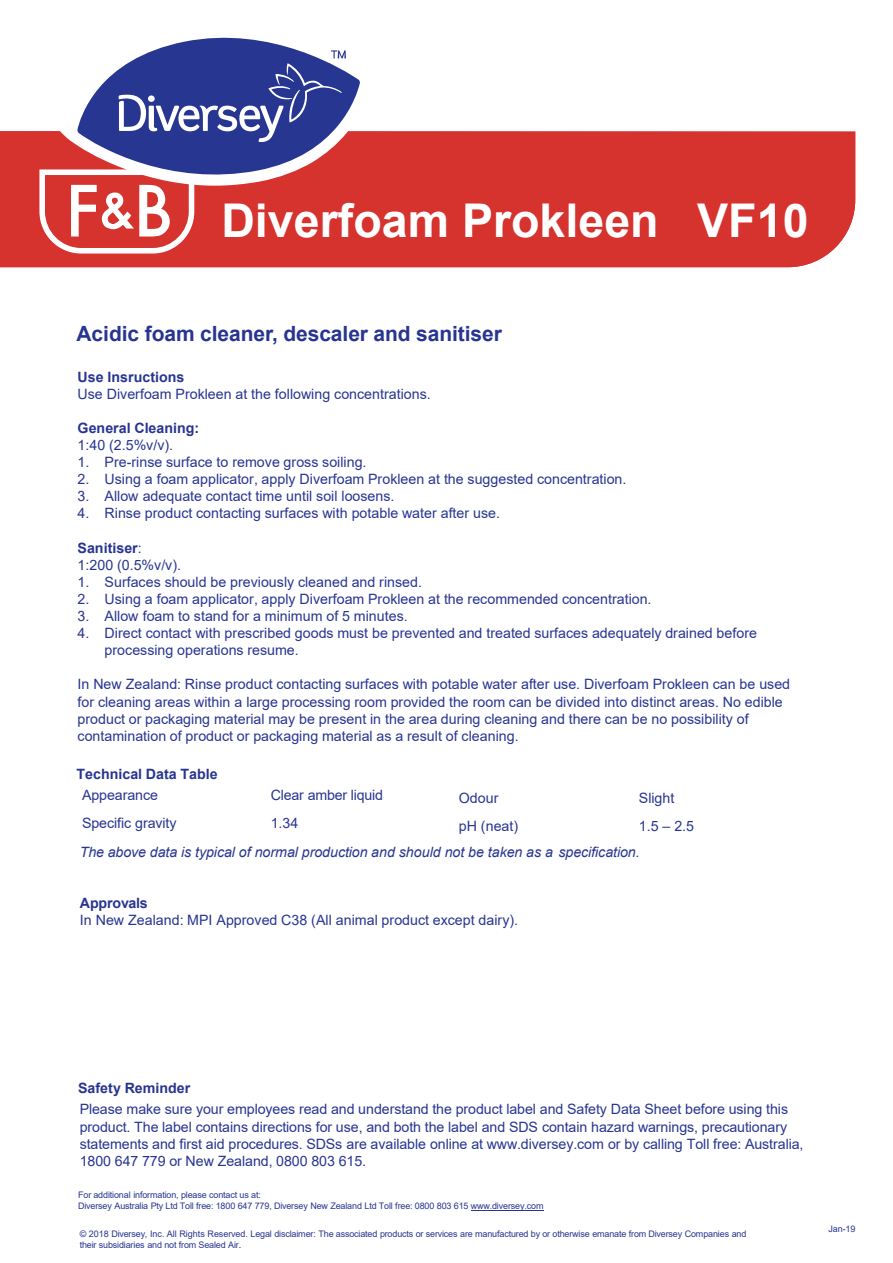
<style>
.page{position:relative;width:893px;height:1263px;background:#fff}
.page>*{position:absolute;margin:0;border:0;box-sizing:border-box;transform-origin:0 0}
.t1{font:700 46.5px "Arial";color:#fff}
.t2{font:700 21px "Arial";letter-spacing:-.005em;color:#273591}
.t3{font:14.25px/17.1px "Arial";color:#273591}
.t4{font:700 14.25px "Arial";color:#273591}
.t5{font:italic 14.25px "Arial";letter-spacing:-.005em;color:#273591}
.t6{font:9px/10.8px "Arial";letter-spacing:-.015em;color:#273591}
.s1{font-weight:400}
.s2{color:#000}
</style>
<div class="page">
<div style="left:0;top:131px;width:855px;height:136px;background:#d6322e"></div>
<svg style="left:39px;top:169px;width:155px;height:85px"></svg>
<svg style="left:58px;top:131px;width:317px;height:55px;background:#db4d49"></svg>
<svg style="left:77px;top:37px;width:283px;height:150px"></svg>
<svg style="left:119px;top:50px;width:227px;height:92px;background:#4c58a3"></svg>
<hr style="left:471px;top:1210px;width:72px;height:1px;background:#273591">
<p class="t1" style="left:221px;top:188px;width:588px">Diverfoam Prokleen VF10</p>
<p class="t2" style="left:77px;top:319px;width:427px">Acidic foam cleaner, descaler and sanitiser</p>
<p class="t4" style="left:78px;top:367px;width:108px">Use Insructions</p>
<p class="t3" style="left:78px;top:385px;width:354px">Use Diverfoam Prokleen at the following concentrations.</p>
<p class="t4" style="left:78px;top:418px;width:123px">General Cleaning:</p>
<p class="t3" style="left:78px;top:436px;width:97px">1:40 (2.5%v/v).</p>
<p class="t3" style="left:78px;top:454px;width:290px">1. Pre-rinse surface to remove gross soiling.</p>
<p class="t3" style="left:78px;top:471px;width:550px">2. Using a foam applicator, apply Diverfoam Prokleen at the suggested concentration.</p>
<p class="t3" style="left:78px;top:488px;width:318px">3. Allow adequate contact time until soil loosens.</p>
<p class="t3" style="left:78px;top:505px;width:424px">4. Rinse product contacting surfaces with potable water after use.</p>
<p class="t4" style="left:78px;top:538px;width:66px">Sanitiser<span class="s1">:</span></p>
<p class="t3" style="left:78px;top:556px;width:105px">1:200 (0.5%v/v).</p>
<p class="t3" style="left:78px;top:573px;width:346px">1. Surfaces should be previously cleaned and rinsed.</p>
<p class="t3" style="left:78px;top:590px;width:575px">2. Using a foam applicator, apply Diverfoam Prokleen at the recommended concentration.</p>
<p class="t3" style="left:78px;top:607px;width:332px">3. Allow foam to stand for a minimum of 5 minutes.</p>
<p class="t3" style="left:105px;top:625px;width:654px;text-indent:-27px">4. Direct contact with prescribed goods must be prevented and treated surfaces adequately drained before processing operations resume.</p>
<p class="t3" style="left:78px;top:676px;width:714px">In New Zealand: Rinse product contacting surfaces with potable water after use. Diverfoam Prokleen can be used for cleaning areas within a large processing room provided the room can be divided into distinct areas. No edible product or packaging material may be present in the area during cleaning and there can be no possibility of contamination of product or packaging material as a result of cleaning.</p>
<p class="t4" style="left:77px;top:764px;width:143px">Technical Data Table</p>
<p class="t3" style="left:82px;top:787px;width:77px">Appearance</p>
<p class="t3" style="left:271px;top:787px;width:114px">Clear amber liquid</p>
<p class="t3" style="left:459px;top:789px;width:41px">Odour</p>
<p class="t3" style="left:639px;top:789px;width:37px">Slight</p>
<p class="t3" style="left:82px;top:815px;width:96px">Specific gravity</p>
<p class="t3" style="left:271px;top:815px;width:29px">1.34</p>
<p class="t3" style="left:459px;top:817px;width:61px">pH (neat)</p>
<p class="t3" style="left:639px;top:817px;width:57px">1.5 – 2.5</p>
<p class="t5" style="left:80px;top:843px;width:561px">The above data is typical of normal production and should not be taken as a specification.</p>
<p class="t4" style="left:80px;top:893px;width:69px">Approvals</p>
<p class="t3" style="left:80px;top:912px;width:440px">In New Zealand: MPI Approved C38 (All animal product except dairy).</p>
<p class="t4" style="left:78px;top:1078px;width:114px">Safety Reminder</p>
<p class="t3" style="left:80px;top:1101px;width:725px">Please make sure your employees read and understand the product label and Safety Data Sheet before using this product. The label contains directions for use, and both the label and SDS contain hazard warnings, precautionary statements and first aid procedures. SDSs are available online at www.diversey.com or by calling Toll free: Australia, 1800 647 779 or New Zealand, 0800 803 615.</p>
<p class="t6" style="left:78px;top:1190px;width:184px">For additional information, please contact us at:</p>
<p class="t6" style="left:78px;top:1201px;width:467px">Diversey Australia Pty Ltd Toll free: 1800 647 779, Diversey New Zealand Ltd Toll free: 0800 803 615 www.diversey.com</p>
<p class="t6" style="left:80px;top:1228px;width:668px">© 2018 Diversey, Inc. All Rights Reserved. Legal disclaimer: The associated products or services are manufactured by or otherwise emanate from Diversey Companies and their subsidiaries and not from Sealed Air<span class="s2">.</span></p>
<p class="t6" style="left:828px;top:1224px;width:28px">Jan-19</p>
</div>
